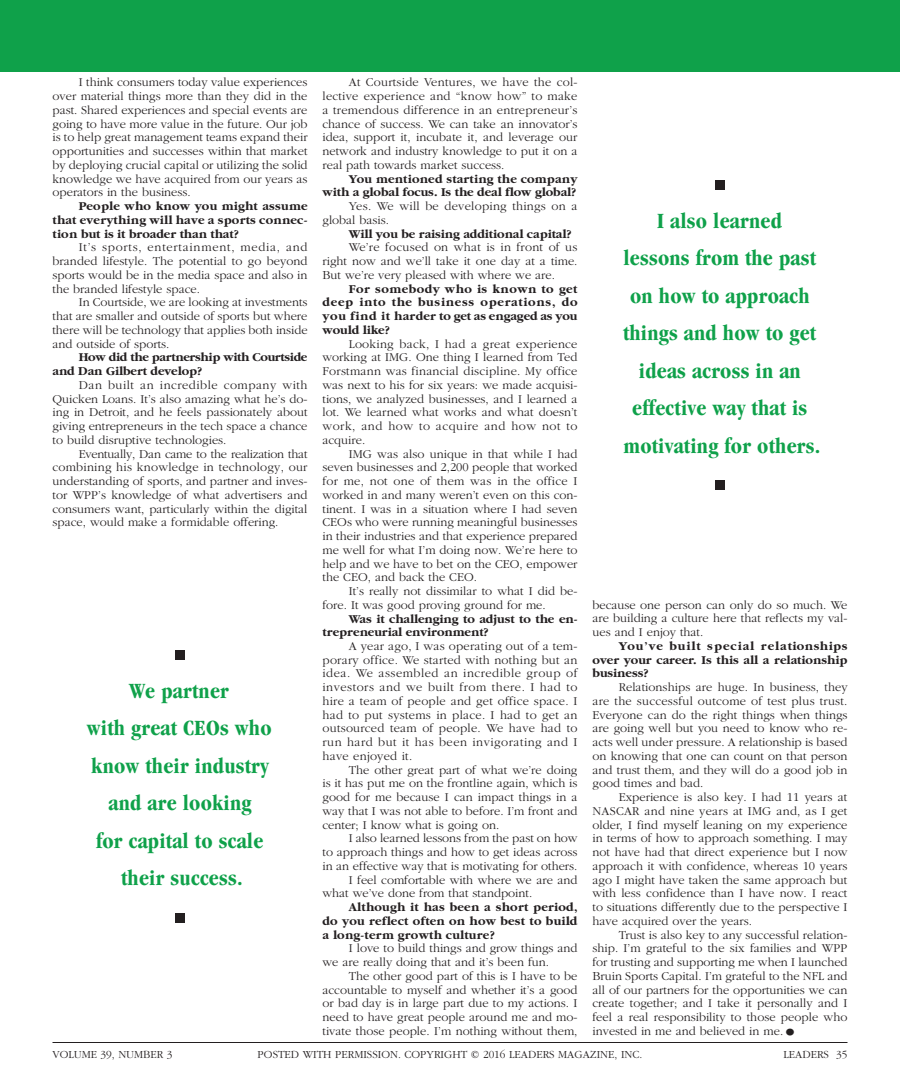
<style>
.page{position:relative;width:900px;height:1080px;background:#fff}
.page>*{position:absolute;margin:0;border:0;box-sizing:border-box;transform-origin:0 0}
.t1{font:700 condensed 22.5px/37.5px "Garamond";letter-spacing:.01em;color:#0fa14a;text-align:center}
.t2{font:300 12.5px/13.8px "Garamond";color:#231f20;text-align:justify}
.t3{font:700 12.5px/13.8px "Garamond";color:#231f20;text-align:justify}
.t4{font:700 12.5px/13.8px "Garamond";letter-spacing:-.02em;color:#231f20}
.t5{font:300 12.5px/13.8px "Garamond";letter-spacing:.02em;color:#231f20}
.t6{font:300 11.25px "Garamond";color:#231f20}
.s1{font-size:22.5px}
</style>
<div class="page">
<div style="left:0;top:0;width:900px;height:71px;background:#0fa14a"></div>
<div style="left:715px;top:180px;width:10px;height:10px;background:#231f20"></div>
<div style="left:715px;top:480px;width:10px;height:10px;background:#231f20"></div>
<div style="left:175px;top:650px;width:10px;height:10px;background:#231f20"></div>
<div style="left:175px;top:913px;width:10px;height:10px;background:#231f20"></div>
<hr style="left:52px;top:1042px;width:796px;height:1px;background:#231f20">
<p class="t2" style="left:52px;top:76px;width:257px;text-indent:26px">I think consumers today value experiences over material things more than they did in the past. Shared experiences and special events are going to have more value in the future. Our job is to help great management teams expand their opportunities and successes within that market by deploying crucial capital or utilizing the solid knowledge we have acquired from our years as operators in the business.</p>
<p class="t3" style="left:52px;top:199px;width:257px;text-indent:26px">People who know you might assume that everything will have a sports connec&shy;tion but is it broader than that?</p>
<p class="t2" style="left:52px;top:241px;width:257px;text-indent:26px">It’s sports, entertainment, media, and branded lifestyle. The potential to go beyond sports would be in the media space and also in the branded lifestyle space.</p>
<p class="t2" style="left:52px;top:296px;width:257px;text-indent:26px">In Courtside, we are looking at investments that are smaller and outside of sports but where there will be technology that applies both inside and outside of sports.</p>
<p class="t4" style="left:52px;top:351px;width:256px;text-indent:26px">How did the partnership with Courtside and Dan Gilbert develop?</p>
<p class="t2" style="left:52px;top:378px;width:257px;text-indent:26px">Dan built an incredible company with Quicken Loans. It’s also amazing what he’s do&shy;ing in Detroit, and he feels passionately about giving entrepreneurs in the tech space a chance to build disruptive technologies.</p>
<p class="t2" style="left:52px;top:447px;width:257px;text-indent:26px">Eventually, Dan came to the realization that combining his knowledge in technology, our understanding of sports, and partner and inves&shy;tor WPP’s knowledge of what advertisers and consumers want, particularly within the digital space, would make a formidable offering.</p>
<h1 class="t1" style="left:87px;top:672px;width:186px">We partner<br>with great CEOs who know their industry and are looking<br>for capital to scale their success.</h1>
<p class="t2" style="left:322px;top:76px;width:257px;text-indent:26px">At Courtside Ventures, we have the col&shy;lective experience and “know how” to make a tremendous difference in an entrepreneur’s chance of success. We can take an innovator’s idea, support it, incubate it, and leverage our network and industry knowledge to put it on a real path towards market success.</p>
<p class="t3" style="left:322px;top:172px;width:256px;text-align:right">You mentioned starting the company with a global focus. Is the deal flow global?</p>
<p class="t5" style="left:322px;top:199px;width:256px;text-indent:26px">Yes. We will be developing things on a global basis.</p>
<p class="t3" style="left:349px;top:227px;width:224px">Will you be raising additional capital?</p>
<p class="t2" style="left:322px;top:241px;width:257px;text-indent:26px">We’re focused on what is in front of us right now and we’ll take it one day at a time.<br>But we’re very pleased with where we are.</p>
<p class="t3" style="left:322px;top:282px;width:257px;text-indent:26px">For somebody who is known to get deep into the business operations, do you find it harder to get as engaged as you would like?</p>
<p class="t2" style="left:322px;top:337px;width:257px;text-indent:26px">Looking back, I had a great experience working at IMG. One thing I learned from Ted Forstmann was financial discipline. My office was next to his for six years: we made acquisi&shy;tions, we analyzed businesses, and I learned a lot. We learned what works and what doesn’t work, and how to acquire and how not to acquire.</p>
<p class="t2" style="left:322px;top:447px;width:257px;text-indent:26px">IMG was also unique in that while I had seven businesses and 2,200 people that worked for me, not one of them was in the office I worked in and many weren’t even on this con&shy;tinent. I was in a situation where I had seven CEOs who were running meaningful businesses in their industries and that experience prepared me well for what I’m doing now. We’re here to help and we have to bet on the CEO, empower the CEO, and back the CEO.</p>
<p class="t2" style="left:322px;top:584px;width:256px;text-indent:26px">It’s really not dissimilar to what I did be&shy;fore. It was good proving ground for me.</p>
<p class="t3" style="left:322px;top:612px;width:256px;text-indent:26px">Was it challenging to adjust to the en&shy;trepreneurial environment?</p>
<p class="t2" style="left:322px;top:639px;width:257px;text-indent:26px">A year ago, I was operating out of a tem&shy;porary office. We started with nothing but an idea. We assembled an incredible group of investors and we built from there. I had to hire a team of people and get office space. I had to put systems in place. I had to get an outsourced team of people. We have had to run hard but it has been invigorating and I have enjoyed it.</p>
<p class="t2" style="left:322px;top:763px;width:257px;text-indent:26px">The other great part of what we’re doing is it has put me on the frontline again, which is good for me because I can impact things in a way that I was not able to before. I’m front and center; I know what is going on.</p>
<p class="t2" style="left:349px;top:832px;width:230px">I also learned lessons from the past on how</p>
<p class="t2" style="left:322px;top:846px;width:257px">to approach things and how to get ideas across</p>
<p class="t2" style="left:322px;top:859px;width:256px">in an effective way that is motivating for others.</p>
<p class="t2" style="left:349px;top:873px;width:230px">I feel comfortable with where we are and</p>
<p class="t2" style="left:322px;top:887px;width:211px">what we’ve done from that standpoint.</p>
<p class="t3" style="left:322px;top:901px;width:257px;text-indent:26px">Although it has been a short period, do you reflect often on how best to build a long-term growth culture?</p>
<p class="t2" style="left:322px;top:942px;width:257px;text-indent:26px">I love to build things and grow things and we are really doing that and it’s been fun.</p>
<p class="t2" style="left:322px;top:969px;width:256px;text-indent:26px">The other good part of this is I have to be accountable to myself and whether it’s a good or bad day is in large part due to my actions. I need to have great people around me and mo&shy;tivate those people. I’m nothing without them,</p>
<h1 class="t1" style="left:623px;top:202px;width:199px">I also learned<br>lessons from the past on how to approach things and how to get ideas across in an effective way that is motivating for others.</h1>
<p class="t2" style="left:592px;top:598px;width:256px">because one person can only do so much. We are building a culture here that reflects my val&shy;ues and I enjoy that.</p>
<p class="t3" style="left:592px;top:639px;width:256px;text-indent:26px">You’ve built special relationships over your career. Is this all a relationship business?</p>
<p class="t2" style="left:592px;top:681px;width:257px;text-indent:26px">Relationships are huge. In business, they are the successful outcome of test plus trust.<br>Everyone can do the right things when things are going well but you need to know who re&shy;acts well under pressure. A relationship is based on knowing that one can count on that person and trust them, and they will do a good job in good times and bad.</p>
<p class="t2" style="left:592px;top:791px;width:256px;text-indent:26px">Experience is also key. I had 11 years at NASCAR and nine years at IMG and, as I get older, I find myself leaning on my experience in terms of how to approach something. I may not have had that direct experience but I now approach it with confidence, whereas 10 years ago I might have taken the same approach but with less confidence than I have now. I react to situations differently due to the perspective I have acquired over the years.</p>
<p class="t2" style="left:592px;top:928px;width:257px;text-indent:26px">Trust is also key to any successful relation&shy;ship. I’m grateful to the six families and WPP for trusting and supporting me when I launched Bruin Sports Capital. I’m grateful to the NFL and all of our partners for the opportunities we can create together; and I take it personally and I feel a real responsibility to those people who invested in me and believed in me.<span class="s1">•</span></p>
<p class="t6" style="left:52px;top:1048px;width:121px">VOLUME 39, NUMBER 3</p>
<p class="t6" style="left:258px;top:1048px;width:386px">POSTED WITH PERMISSION. COPYRIGHT © 2016 LEADERS MAGAZINE, INC.</p>
<p class="t6" style="left:784px;top:1048px;width:65px">LEADERS 35</p>
</div>
